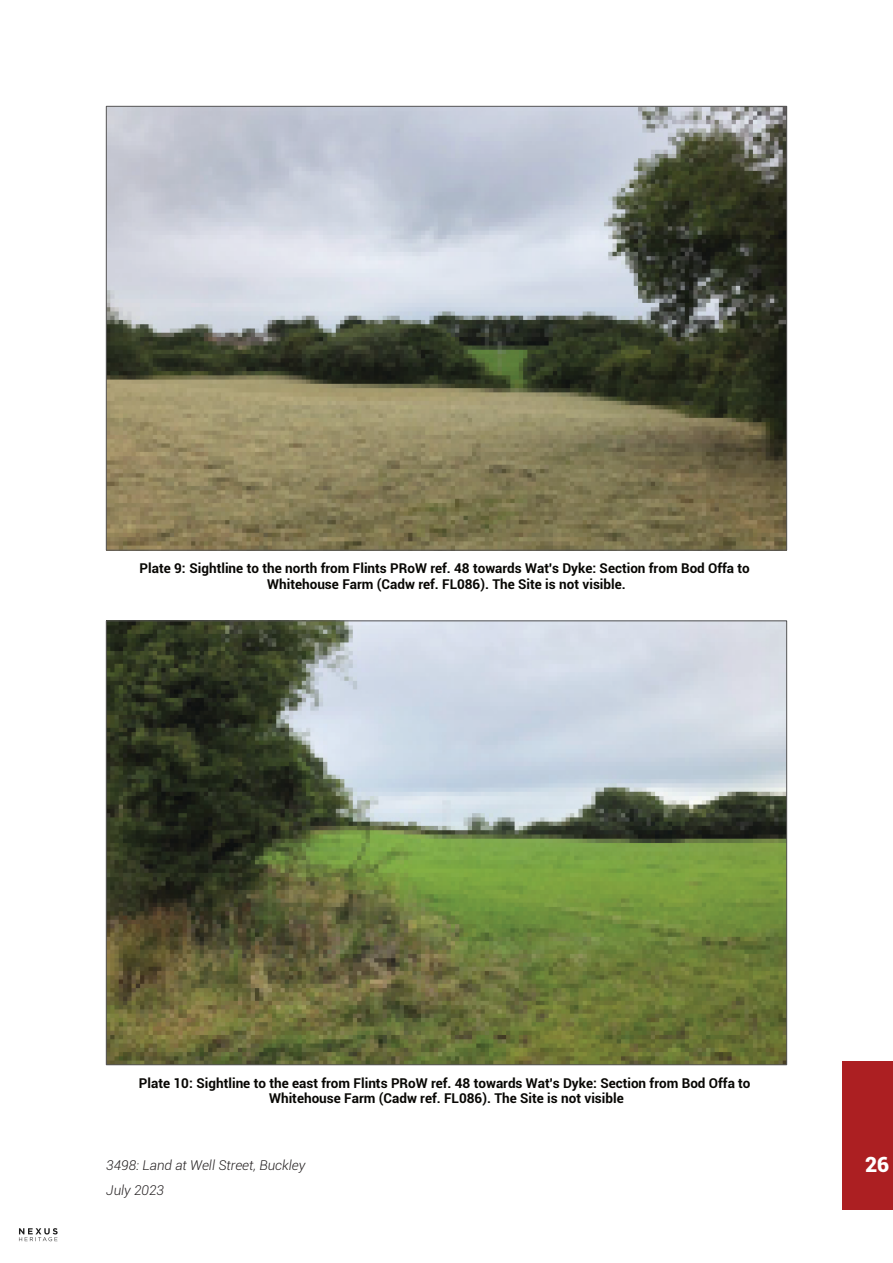
<style>
.page{position:relative;width:893px;height:1263px;background:#fff}
.page>*{position:absolute;margin:0;border:0;box-sizing:border-box;transform-origin:0 0}
.t1{font:900 21px "Roboto";color:#fff}
.t2{font:700 13.5px/15.6px "Roboto";color:#080704;text-align:center}
.t3{font:italic 300 13.5px/24.8px "Roboto";color:#231f20}
</style>
<div class="page">
<svg style="left:19px;top:1228px;width:39px;height:13px"></svg>
<div style="left:842px;top:1061px;width:51px;height:149px;background:#ac1f22"></div>
<img style="left:108px;top:108px;width:677px;height:440px">
<img style="left:108px;top:623px;width:677px;height:440px">
<p class="t2" style="left:140px;top:562px;width:612px">Plate 9: Sightline to the north from Flints PRoW ref. 48 towards Wat's Dyke: Section from Bod Offa to<br>Whitehouse Farm (Cadw ref. FL086). The Site is not visible.</p>
<p class="t2" style="left:139px;top:1076px;width:613px">Plate 10: Sightline to the east from Flints PRoW ref. 48 towards Wat's Dyke: Section from Bod Offa to<br>Whitehouse Farm (Cadw ref. FL086). The Site is not visible</p>
<p class="t3" style="left:106px;top:1154px;width:201px">3498: Land at Well Street, Buckley<br>July 2023</p>
<h1 class="t1" style="left:865px;top:1156px;width:26px">26</h1>
</div>
